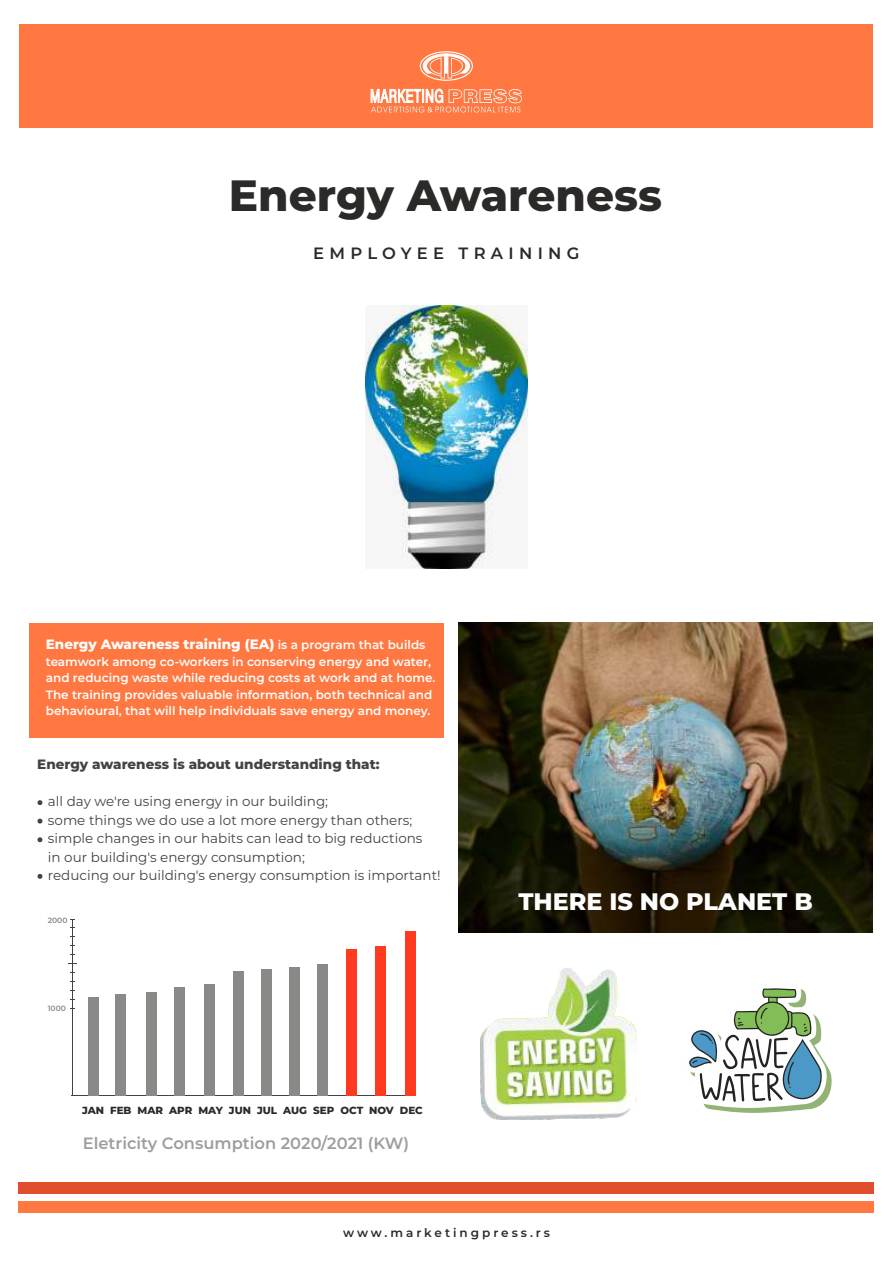
<style>
.page{position:relative;width:893px;height:1263px;background:#fff}
.page>*{position:absolute;margin:0;border:0;box-sizing:border-box;transform-origin:0 0}
.t1{font:800 43.8px "Montserrat";color:#2b2a29}
.t2{font:800 23.85px "Montserrat";color:#fefefe}
.t3{font:600 16.35px "Montserrat";color:#9e9e9d}
.t4{font:600 16.35px "Montserrat";letter-spacing:.325em;color:#2b2a29}
.t5{font:13.5px/18.6px "Montserrat";color:#434342}
.t6{font:800 13.5px "Montserrat";color:#fefefe}
.t7{font:800 13.5px "Montserrat";color:#434342}
.t8{font:600 12px/16.5px "Montserrat";color:#fefefe}
.t9{font:600 12px "Montserrat";letter-spacing:.245em;color:#2b2a29}
.t10{font:800 10.35px "Montserrat";color:#2b2a29}
.t11{font:600 7.65px "Montserrat";color:#898988}
.s1{font-weight:600;font-size:12px}
</style>
<div class="page">
<div style="left:20px;top:25px;width:853px;height:103px;background:#ff7841"></div>
<svg style="left:370px;top:51px;width:152px;height:62px"></svg>
<div style="left:19px;top:1181px;width:855px;height:12px;background:#e04e2d"></div>
<div style="left:19px;top:1201px;width:855px;height:12px;background:#ff7841"></div>
<img style="left:366px;top:306px;width:161px;height:262px">
<div style="left:29px;top:623px;width:414px;height:115px;background:#ff7841"></div>
<svg style="left:37px;top:800px;width:5px;height:5px"></svg>
<svg style="left:37px;top:819px;width:5px;height:4px"></svg>
<svg style="left:37px;top:837px;width:5px;height:5px"></svg>
<svg style="left:37px;top:874px;width:5px;height:5px"></svg>
<img style="left:458px;top:622px;width:414px;height:310px">
<hr style="left:72px;top:1095px;width:344px;height:1px;background:#434342">
<hr style="left:72px;top:920px;width:1px;height:176px;background:#434342">
<div style="left:88px;top:997px;width:11px;height:99px;background:#898988"></div>
<div style="left:115px;top:994px;width:11px;height:102px;background:#898988"></div>
<div style="left:146px;top:992px;width:11px;height:104px;background:#898988"></div>
<div style="left:174px;top:987px;width:11px;height:109px;background:#898988"></div>
<div style="left:204px;top:984px;width:11px;height:112px;background:#898988"></div>
<div style="left:233px;top:971px;width:11px;height:125px;background:#898988"></div>
<div style="left:262px;top:969px;width:10px;height:127px;background:#898988"></div>
<div style="left:289px;top:967px;width:11px;height:129px;background:#898988"></div>
<div style="left:317px;top:964px;width:11px;height:132px;background:#898988"></div>
<div style="left:346px;top:949px;width:11px;height:147px;background:#ff3a21"></div>
<div style="left:375px;top:946px;width:11px;height:150px;background:#ff3a21"></div>
<div style="left:405px;top:931px;width:11px;height:165px;background:#ff3a21"></div>
<svg style="left:689px;top:988px;width:143px;height:125px"></svg>
<img style="left:480px;top:969px;width:157px;height:150px">
<h1 class="t1" style="left:229px;top:169px;width:435px">Energy Awareness</h1>
<h3 class="t4" style="left:313px;top:243px;width:268px">EMPLOYEE TRAINING</h3>
<p class="t6" style="left:46px;top:635px;width:381px">Energy Awareness training (EA) <span class="s1">is a program that builds</span></p>
<p class="t8" style="left:46px;top:653px;width:391px">teamwork among co-workers in conserving energy and water, and reducing waste while reducing costs at work and at home.<br>The training provides valuable information, both technical and behavioural, that will help individuals save energy and money.</p>
<p class="t7" style="left:37px;top:756px;width:344px">Energy awareness is about understanding that:</p>
<p class="t5" style="left:48px;top:792px;width:394px">all day we're using energy in our building;<br>some things we do use a lot more energy than others; simple changes in our habits can lead to big reductions<br>in our building's energy consumption;<br>reducing our building's energy consumption is important!</p>
<p class="t11" style="left:48px;top:915px;width:21px">2000</p>
<p class="t11" style="left:48px;top:1003px;width:20px">1000</p>
<p class="t10" style="left:82px;top:1104px;width:342px">JAN FEB MAR APR MAY JUN JUL AUG SEP OCT NOV DEC</p>
<h3 class="t3" style="left:83px;top:1133px;width:328px">Eletricity Consumption 2020/2021 (KW)</h3>
<h2 class="t2" style="left:518px;top:887px;width:296px">THERE IS NO PLANET B</h2>
<p class="t9" style="left:343px;top:1225px;width:208px">www.marketingpress.rs</p>
</div>
